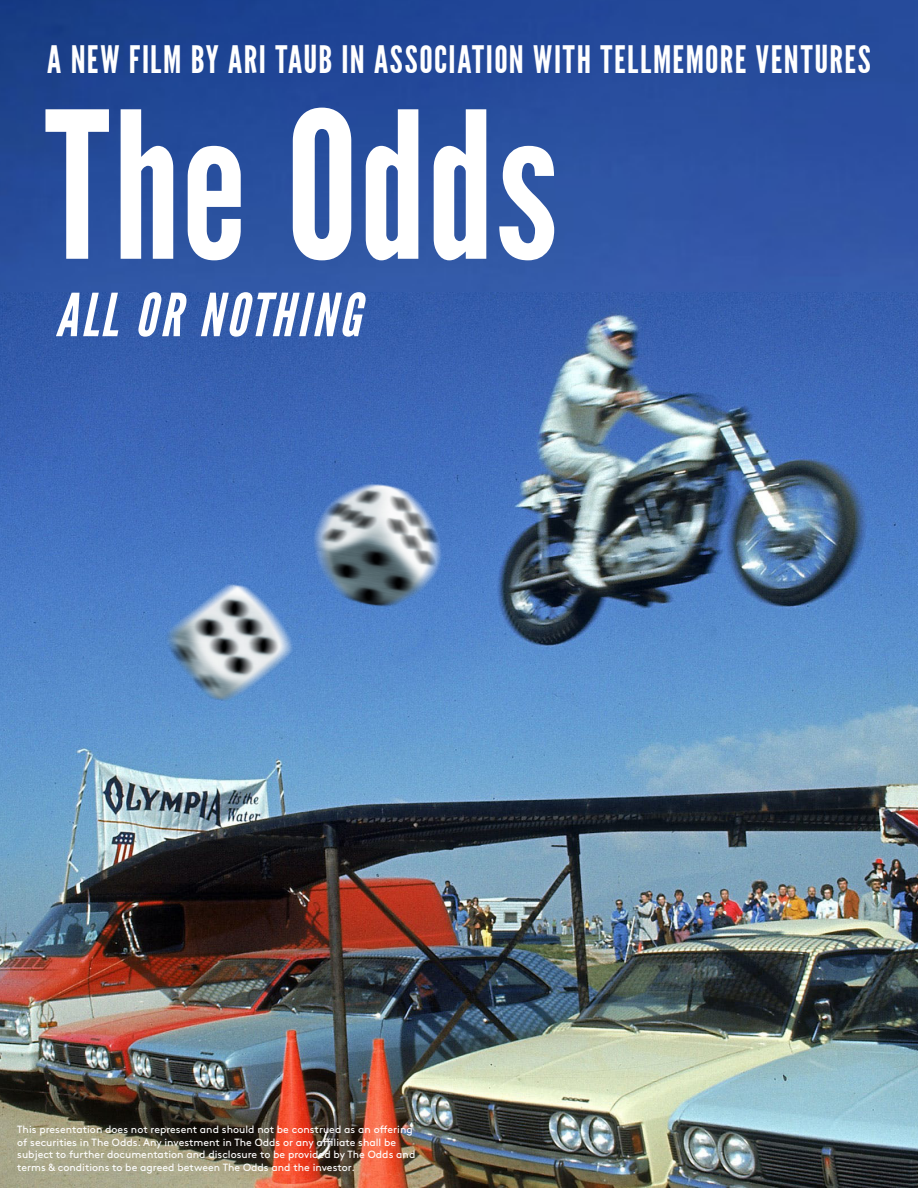
<style>
.page{position:relative;width:918px;height:1188px;background:#fff}
.page>*{position:absolute;margin:0;border:0;box-sizing:border-box;transform-origin:0 0}
.t1{font:203.4px "League Gothic";color:#fff}
.t2{font:italic 59.25px "League Gothic";letter-spacing:.065em;color:#fff}
.t3{font:37.8px "League Gothic";letter-spacing:.04em;color:#fff}
.t4{font:10.5px/12.6px "Brown";color:#fff}
</style>
<div class="page">
<img style="left:0;top:0;width:918px;height:293px">
<img style="left:0;top:293px;width:918px;height:895px">
<img style="left:119px;top:566px;width:182px;height:152px">
<img style="left:296px;top:464px;width:243px;height:175px">
<p class="t3" style="left:47px;top:38px;width:825px">A NEW FILM BY ARI TAUB IN ASSOCIATION WITH TELLMEMORE VENTURES</p>
<p class="t1" style="left:45px;top:70px;width:515px">The Odds</p>
<p class="t2" style="left:55px;top:281px;width:307px">ALL OR NOTHING</p>
<p class="t4" style="left:17px;top:1122px;width:400px">This presentation does not represent and should not be construed as an offering of securities in The Odds. Any investment in The Odds or any affiliate shall be subject to further documentation and disclosure to be provided by The Odds and terms &amp; conditions to be agreed between The Odds and the investor.</p>
</div>
